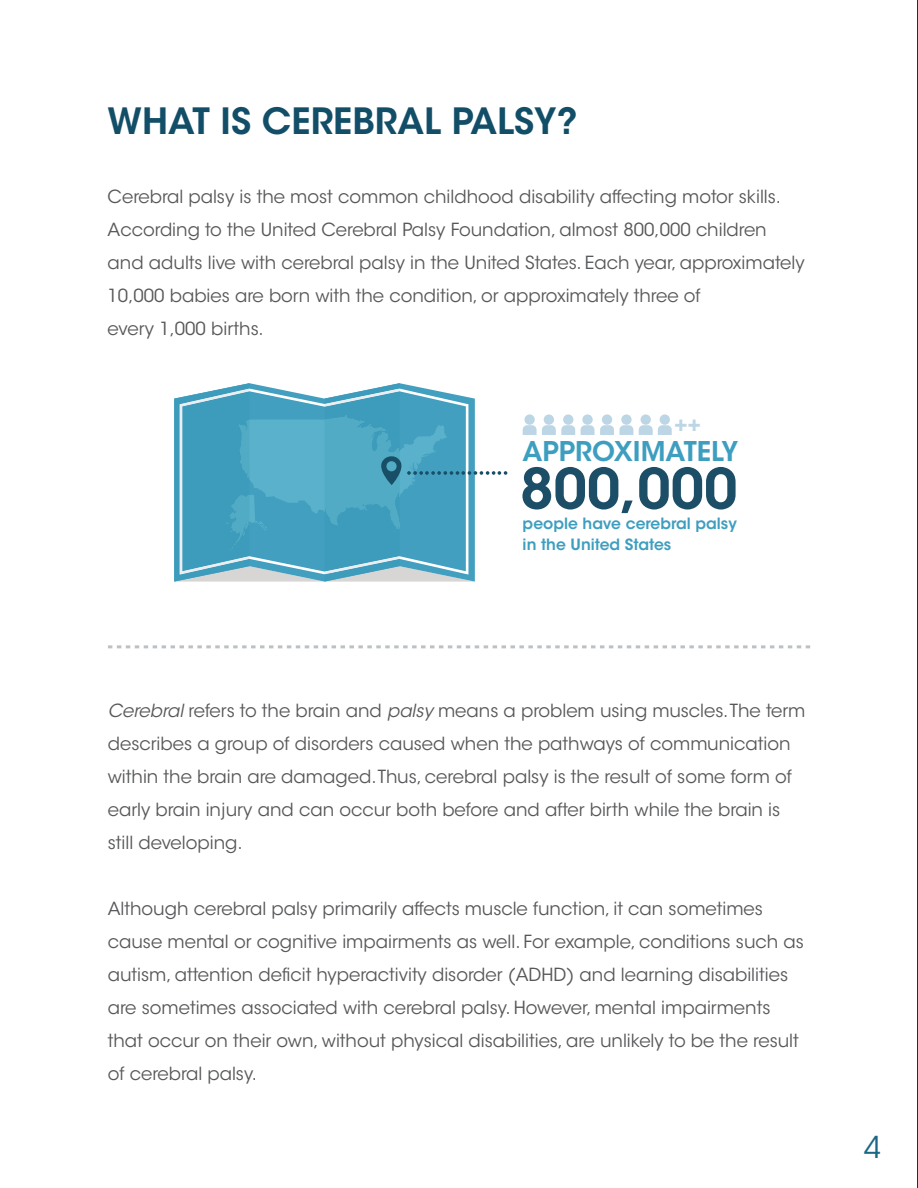
<style>
.page{position:relative;width:918px;height:1188px;background:#fff}
.page>*{position:absolute;margin:0;border:0;box-sizing:border-box;transform-origin:0 0}
.t1{font:600 55.5px "ITC Avant Garde Std";color:#1c4e67}
.t2{font:600 36px "ITC Avant Garde Std";color:#124e67}
.t3{font:30px "ITC Avant Garde Std";color:#1c6685}
.t4{font:600 27px "ITC Avant Garde Std";color:#3e9ebf}
.t5{font:600 22.65px "ITC Avant Garde Std";color:#bdd6e6}
.t6{font:18px/33px "ITC Avant Garde Std";color:#57585a}
.t7{font:600 15.45px "ITC Avant Garde Std";color:#3e9ebf}
.s1{font-style:italic}
</style>
<div class="page">
<hr style="left:917px;top:0;width:1px;height:1188px;background:#143440">
<svg style="left:108px;top:645px;width:702px;height:3px"></svg>
<svg style="left:174px;top:383px;width:333px;height:199px;background:#69b2ca"></svg>
<div style="left:524px;top:414px;width:11px;height:11px;background:#bdd6e6;border-radius:50%"></div>
<div style="left:544px;top:414px;width:10px;height:11px;background:#bdd6e6;border-radius:50%"></div>
<svg style="left:523px;top:425px;width:52px;height:10px"></svg>
<div style="left:563px;top:414px;width:10px;height:11px;background:#bdd6e6;border-radius:50%"></div>
<svg style="left:581px;top:425px;width:13px;height:10px"></svg>
<div style="left:582px;top:414px;width:11px;height:11px;background:#bdd6e6;border-radius:50%"></div>
<div style="left:602px;top:414px;width:10px;height:11px;background:#bdd6e6;border-radius:50%"></div>
<svg style="left:600px;top:425px;width:33px;height:10px"></svg>
<div style="left:621px;top:414px;width:11px;height:11px;background:#bdd6e6;border-radius:50%"></div>
<div style="left:641px;top:414px;width:10px;height:11px;background:#bdd6e6;border-radius:50%"></div>
<svg style="left:639px;top:425px;width:33px;height:10px"></svg>
<div style="left:660px;top:414px;width:10px;height:11px;background:#bdd6e6;border-radius:50%"></div>
<p class="t2" style="left:108px;top:98px;width:471px">WHAT IS CEREBRAL PALSY?</p>
<p class="t6" style="left:108px;top:181px;width:699px">Cerebral palsy is the most common childhood disability affecting motor skills.<br>According to the United Cerebral Palsy Foundation, almost 800,000 children and adults live with cerebral palsy in the United States. Each year, approximately 10,000 babies are born with the condition, or approximately three of</p>
<p class="t6" style="left:108px;top:313px;width:158px">every 1,000 births.</p>
<p class="t5" style="left:674px;top:409px;width:29px">++</p>
<p class="t4" style="left:523px;top:434px;width:217px">APPROXIMATELY</p>
<p class="t1" style="left:520px;top:453px;width:219px">800,000</p>
<p class="t7" style="left:523px;top:514px;width:216px">people have cerebral palsy</p>
<p class="t7" style="left:523px;top:534px;width:150px">in the United States</p>
<p class="t6" style="left:108px;top:694px;width:699px"><span class="s1">Cerebral</span> refers to the brain and <span class="s1">palsy</span> means a problem using muscles. The term describes a group of disorders caused when the pathways of communication within the brain are damaged. Thus, cerebral palsy is the result of some form of early brain injury and can occur both before and after birth while the brain is still developing.</p>
<p class="t6" style="left:108px;top:892px;width:698px">Although cerebral palsy primarily affects muscle function, it can sometimes cause mental or cognitive impairments as well. For example, conditions such as autism, attention deficit hyperactivity disorder (ADHD) and learning disabilities are sometimes associated with cerebral palsy. However, mental impairments that occur on their own, without physical disabilities, are unlikely to be the result of cerebral palsy.</p>
<h3 class="t3" style="left:864px;top:1129px;width:19px">4</h3>
</div>
